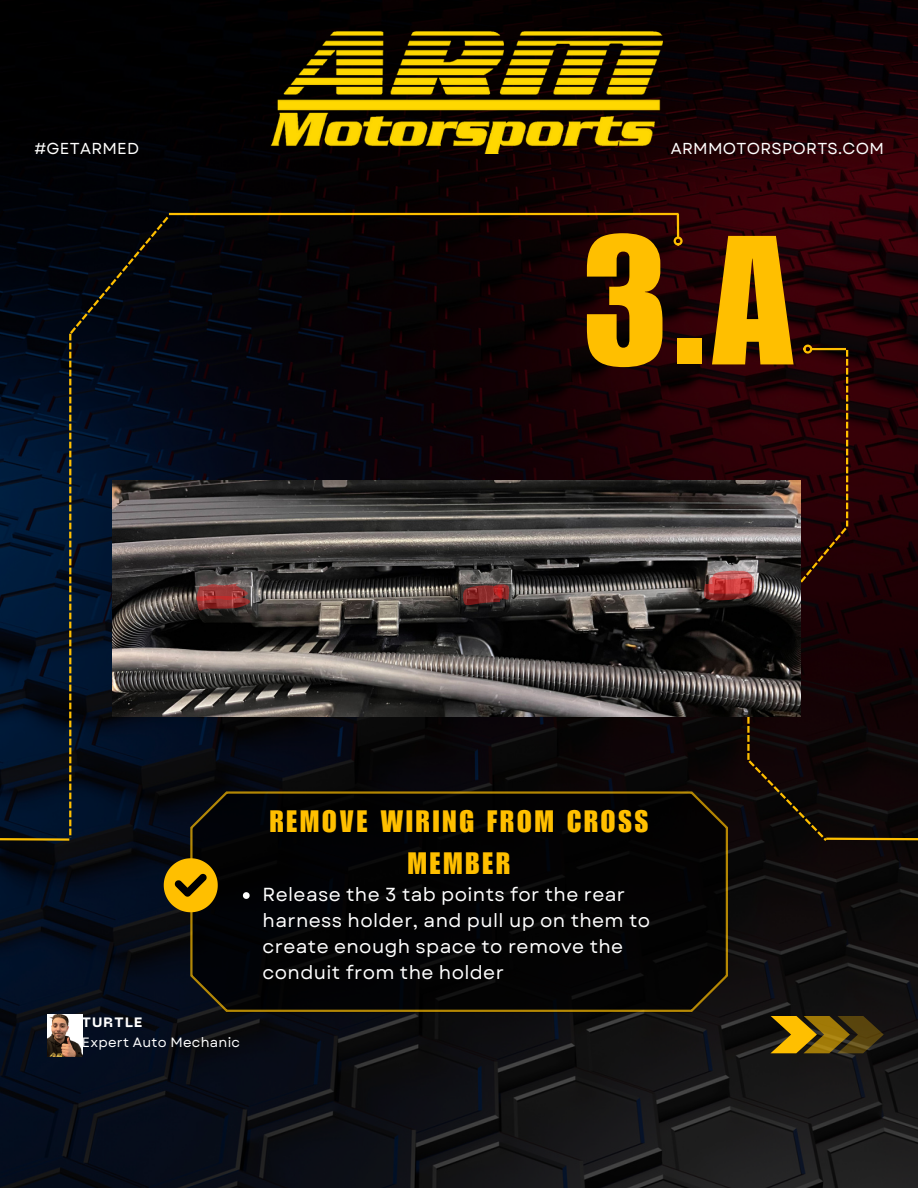
<style>
.page{position:relative;width:918px;height:1188px;background:#fff}
.page>*{position:absolute;margin:0;border:0;box-sizing:border-box;transform-origin:0 0}
.t1{font:180px "Impact LT Std";color:#ffbf00}
.t2{font:30.15px/41.7px "Impact LT Std";letter-spacing:.1em;color:#ffbf00;text-align:center}
.t3{font:18.9px/25.8px "Garet";letter-spacing:.02em;color:#fff}
.t4{font:15.9px "Garet";letter-spacing:.02em;color:#fff}
.t5{font:13.5px "Garet";letter-spacing:.02em;color:#fff}
.t6{font:800 13.5px "PP Neue Machina";letter-spacing:.1em;color:#fff}
</style>
<div class="page">
<img style="left:0;top:0;width:918px;height:1188px">
<svg style="left:190px;top:791px;width:538px;height:221px;background:#070604"></svg>
<hr style="left:169px;top:213px;width:510px;height:2px;background:#ffbf00">
<hr style="left:812px;top:348px;width:34px;height:2px;background:#ffbf00">
<div style="left:803px;top:345px;width:9px;height:9px;border:2px solid #ffbf00;border-radius:50%"></div>
<svg style="left:0;top:217px;width:168px;height:625px;background:#051020"></svg>
<svg style="left:747px;top:350px;width:171px;height:492px;background:#1e0506"></svg>
<hr style="left:677px;top:214px;width:2px;height:23px;background:#ffbf00">
<div style="left:674px;top:237px;width:9px;height:9px;border:2px solid #ffbf00;border-radius:50%"></div>
<svg style="left:770px;top:1016px;width:114px;height:37px;background:#7a5e0c"></svg>
<svg style="left:164px;top:858px;width:54px;height:54px;background:#af8403"></svg>
<img style="left:271px;top:30px;width:391px;height:124px">
<img style="left:47px;top:1014px;width:35px;height:43px">
<img style="left:112px;top:480px;width:689px;height:237px">
<svg style="left:243px;top:892px;width:7px;height:7px"></svg>
<svg style="left:197px;top:594px;width:53px;height:17px"></svg>
<svg style="left:462px;top:584px;width:41px;height:22px"></svg>
<svg style="left:195px;top:583px;width:53px;height:18px"></svg>
<svg style="left:492px;top:584px;width:19px;height:16px"></svg>
<svg style="left:702px;top:570px;width:52px;height:32px;background:#9f4342"></svg>
<p class="t4" style="left:34px;top:137px;width:106px">#GETARMED</p>
<p class="t4" style="left:671px;top:137px;width:215px">ARMMOTORSPORTS.COM</p>
<p class="t1" style="left:582px;top:236px;width:214px">3.A</p>
<p class="t6" style="left:82px;top:1017px;width:62px">TURTLE</p>
<p class="t5" style="left:82px;top:1033px;width:160px">Expert Auto Mechanic</p>
<p class="t2" style="left:270px;top:805px;width:380px">REMOVE WIRING FROM CROSS<br>MEMBER</p>
<p class="t3" style="left:263px;top:882px;width:389px">Release the 3 tab points for the rear harness holder, and pull up on them to create enough space to remove the conduit from the holder</p>
</div>
